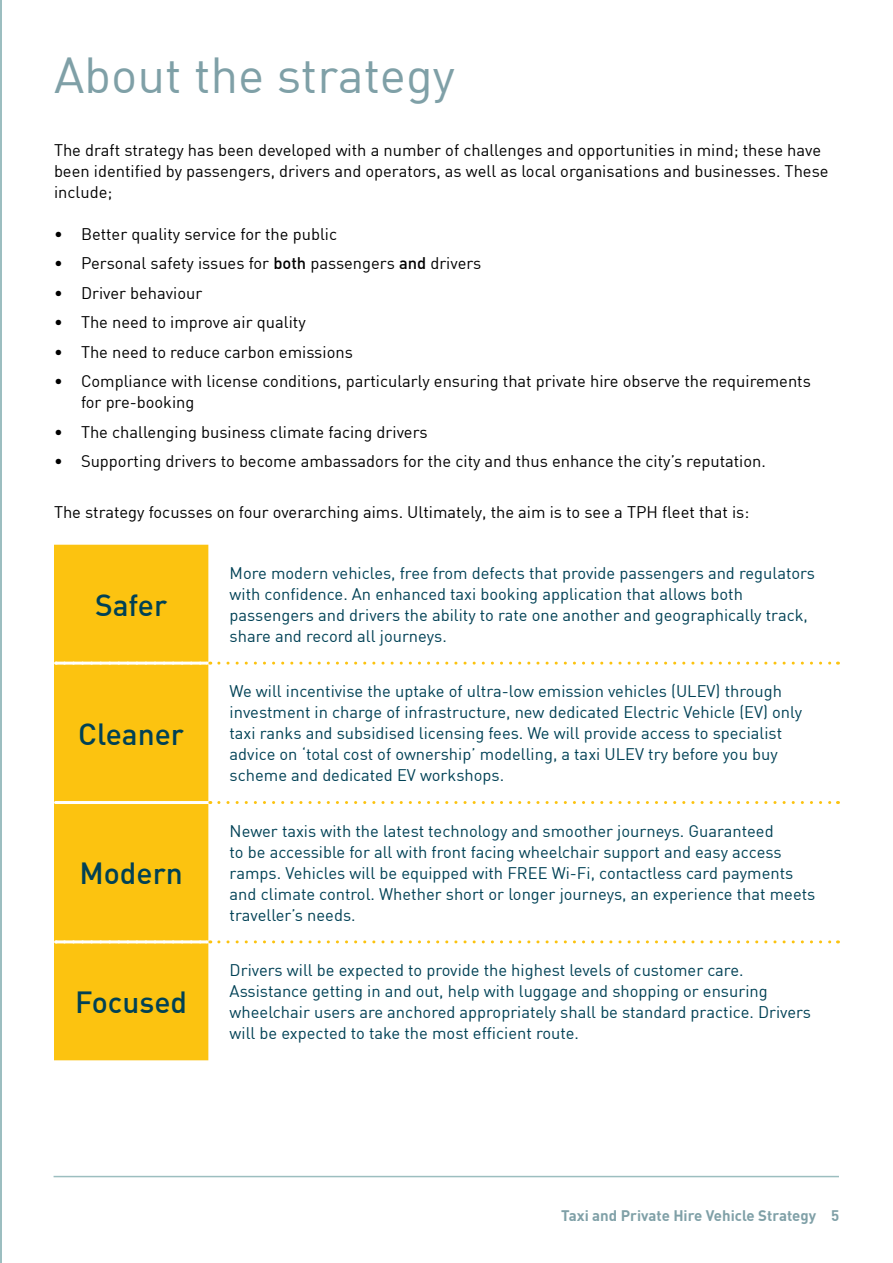
<style>
.page{position:relative;width:893px;height:1263px;background:#fff}
.page>*{position:absolute;margin:0;border:0;box-sizing:border-box;transform-origin:0 0}
.t1{font:49.5px "DIN";color:#7fa0a7}
.t2{font:500 30px "DIN";color:#004155}
.t3{font:16.5px/21px "DIN";color:#004155}
.t4{font:16.5px/21px "DIN";color:#000}
.t5{font:700 15px "DIN";color:#7fa0a7}
.s1{font-weight:500}
</style>
<div class="page">
<hr style="left:54px;top:1176px;width:785px;height:1px;background:#9cbec0">
<hr style="left:0;top:0;width:1px;height:1263px;background:#9cbec0">
<div style="left:54px;top:545px;width:154px;height:515px;background:#fcc310"></div>
<hr style="left:56px;top:801px;width:151px;height:3px;background:#fff">
<hr style="left:56px;top:940px;width:151px;height:3px;background:#fff">
<hr style="left:56px;top:662px;width:151px;height:3px;background:#fff">
<svg style="left:207px;top:801px;width:4px;height:3px"></svg>
<svg style="left:219px;top:801px;width:619px;height:3px"></svg>
<svg style="left:64px;top:940px;width:147px;height:3px"></svg>
<svg style="left:219px;top:940px;width:619px;height:3px"></svg>
<svg style="left:64px;top:662px;width:147px;height:3px"></svg>
<svg style="left:219px;top:662px;width:619px;height:3px"></svg>
<h1 class="t1" style="left:54px;top:44px;width:402px">About the strategy</h1>
<p class="t4" style="left:54px;top:139px;width:776px">The draft strategy has been developed with a number of challenges and opportunities in mind; these have been identified by passengers, drivers and operators, as well as local organisations and businesses. These include;</p>
<p class="t4" style="left:54px;top:223px;width:285px">• Better quality service for the public</p>
<p class="t4" style="left:54px;top:252px;width:429px">• Personal safety issues for <span class="s1">both</span> passengers <span class="s1">and</span> drivers</p>
<p class="t4" style="left:54px;top:282px;width:150px">• Driver behaviour</p>
<p class="t4" style="left:54px;top:311px;width:253px">• The need to improve air quality</p>
<p class="t4" style="left:54px;top:341px;width:300px">• The need to reduce carbon emissions</p>
<p class="t4" style="left:81px;top:370px;width:731px;text-indent:-27px">• Compliance with license conditions, particularly ensuring that private hire observe the requirements for pre-booking</p>
<p class="t4" style="left:54px;top:421px;width:375px">• The challenging business climate facing drivers</p>
<p class="t4" style="left:54px;top:450px;width:713px">• Supporting drivers to become ambassadors for the city and thus enhance the city’s reputation.</p>
<p class="t4" style="left:54px;top:501px;width:697px">The strategy focusses on four overarching aims. Ultimately, the aim is to see a TPH fleet that is:</p>
<h2 class="t2" style="left:95px;top:586px;width:74px">Safer</h2>
<h2 class="t2" style="left:78px;top:714px;width:107px">Cleaner</h2>
<h2 class="t2" style="left:79px;top:854px;width:105px">Modern</h2>
<h2 class="t2" style="left:75px;top:983px;width:113px">Focused</h2>
<p class="t3" style="left:230px;top:562px;width:587px">More modern vehicles, free from defects that provide passengers and regulators with confidence. An enhanced taxi booking application that allows both passengers and drivers the ability to rate one another and geographically track, share and record all journeys.</p>
<p class="t3" style="left:230px;top:680px;width:574px">We will incentivise the uptake of ultra-low emission vehicles (ULEV) through investment in charge of infrastructure, new dedicated Electric Vehicle (EV) only taxi ranks and subsidised licensing fees. We will provide access to specialist advice on ‘total cost of ownership’ modelling, a taxi ULEV try before you buy scheme and dedicated EV workshops.</p>
<p class="t3" style="left:230px;top:820px;width:587px">Newer taxis with the latest technology and smoother journeys. Guaranteed<br>to be accessible for all with front facing wheelchair support and easy access ramps. Vehicles will be equipped with FREE Wi-Fi, contactless card payments and climate control. Whether short or longer journeys, an experience that meets traveller’s needs.</p>
<p class="t3" style="left:230px;top:959px;width:583px">Drivers will be expected to provide the highest levels of customer care.<br>Assistance getting in and out, help with luggage and shopping or ensuring wheelchair users are anchored appropriately shall be standard practice. Drivers will be expected to take the most efficient route.</p>
<p class="t5" style="left:561px;top:1205px;width:280px">Taxi and Private Hire Vehicle Strategy 5</p>
</div>
